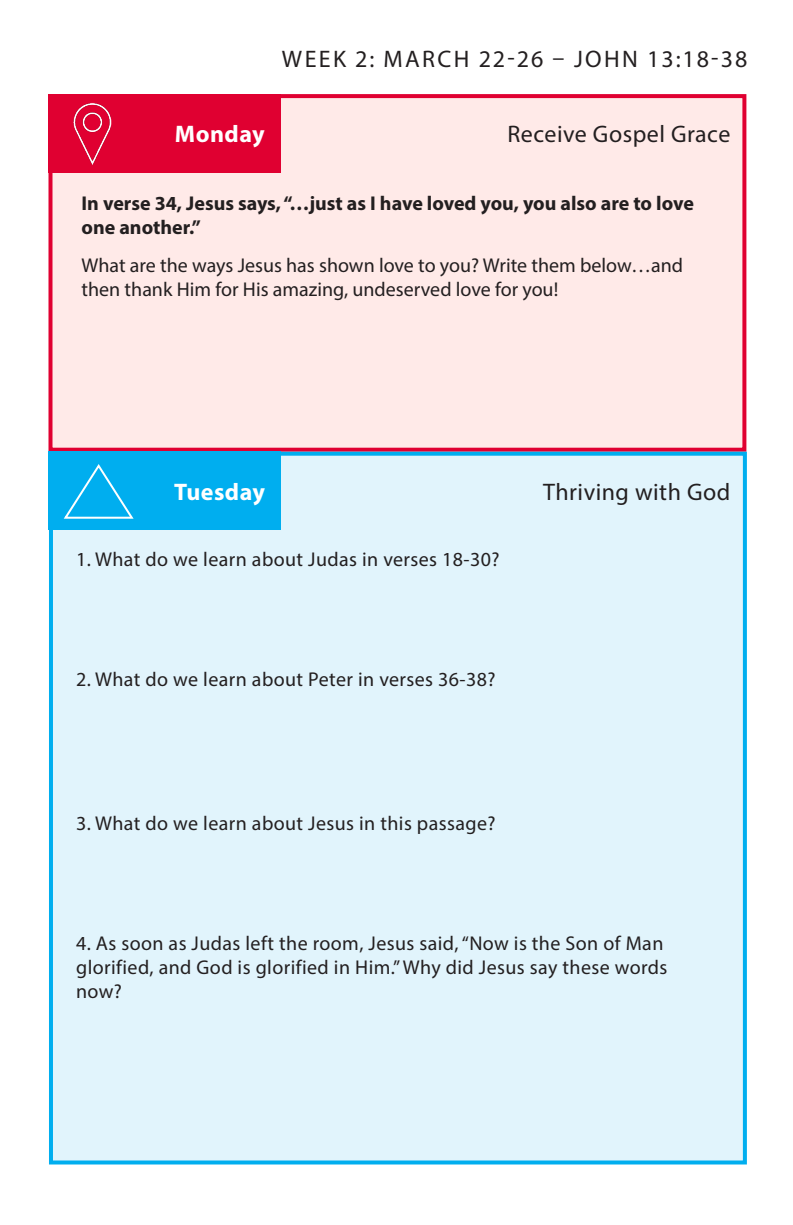
<style>
.page{position:relative;width:793px;height:1225px;background:#fff}
.page>*{position:absolute;margin:0;border:0;box-sizing:border-box;transform-origin:0 0}
.Week{font:24px "Myriad Pro";letter-spacing:.1em;color:#231f20}
.Week-2{font:24px "Myriad Pro";letter-spacing:.02em;color:#231f20}
.Theme_of_day{font:24px "Myriad Pro";letter-spacing:.02em;color:#231f20}
.Day_of_week{font:700 24px "Myriad Pro";letter-spacing:.02em;color:#fff}
.Day_of_week-2{font:20px/24px "Myriad Pro";letter-spacing:.02em;color:#231f20}
.Body{font:20px/24px "Myriad Pro";color:#231f20}
.Body-2{font:700 20px/24px "Myriad Pro";color:#231f20}
</style>
<div class="page">
<div style="left:48px;top:94px;width:698px;height:358px;background:#ffeae8;border:4px solid #e00031"></div>
<div style="left:48px;top:94px;width:233px;height:78px;background:#e00031"></div>
<img style="left:73px;top:103px;width:39px;height:62px">
<div style="left:49px;top:452px;width:698px;height:712px;background:#e1f4fc;border:4px solid #00aeef"></div>
<div style="left:49px;top:452px;width:232px;height:78px;background:#00aeef"></div>
<svg style="left:63px;top:464px;width:71px;height:55px"></svg>
<p class="Week" style="left:282px;top:44px;width:467px">WEEK 2: MARCH 22-26 – JOHN 13:18-38</p>
<p class="Day_of_week" style="left:175px;top:118px;width:91px">Monday</p>
<p class="Week-2" style="left:507px;top:119px;width:224px">Receive Gospel Grace</p>
<p class="Body-2" style="left:82px;top:190px;width:614px">In verse 34, Jesus says, “…just as I have loved you, you also are to love one another.”</p>
<p class="Body" style="left:82px;top:253px;width:603px">What are the ways Jesus has shown love to you? Write them below…and then thank Him for His amazing, undeserved love for you!</p>
<p class="Day_of_week" style="left:174px;top:476px;width:93px">Tuesday</p>
<p class="Theme_of_day" style="left:543px;top:477px;width:189px">Thriving with God</p>
<p class="Day_of_week-2" style="left:76px;top:547px;width:425px">1. What do we learn about Judas in verses 18-30?</p>
<p class="Day_of_week-2" style="left:76px;top:667px;width:421px">2. What do we learn about Peter in verses 36-38?</p>
<p class="Day_of_week-2" style="left:76px;top:811px;width:421px">3. What do we learn about Jesus in this passage?</p>
<p class="Day_of_week-2" style="left:76px;top:931px;width:589px">4. As soon as Judas left the room, Jesus said, “Now is the Son of Man</p>
<p class="Day_of_week-2" style="left:76px;top:955px;width:593px">glorified, and God is glorified in Him.” Why did Jesus say these words now?</p>
</div>
